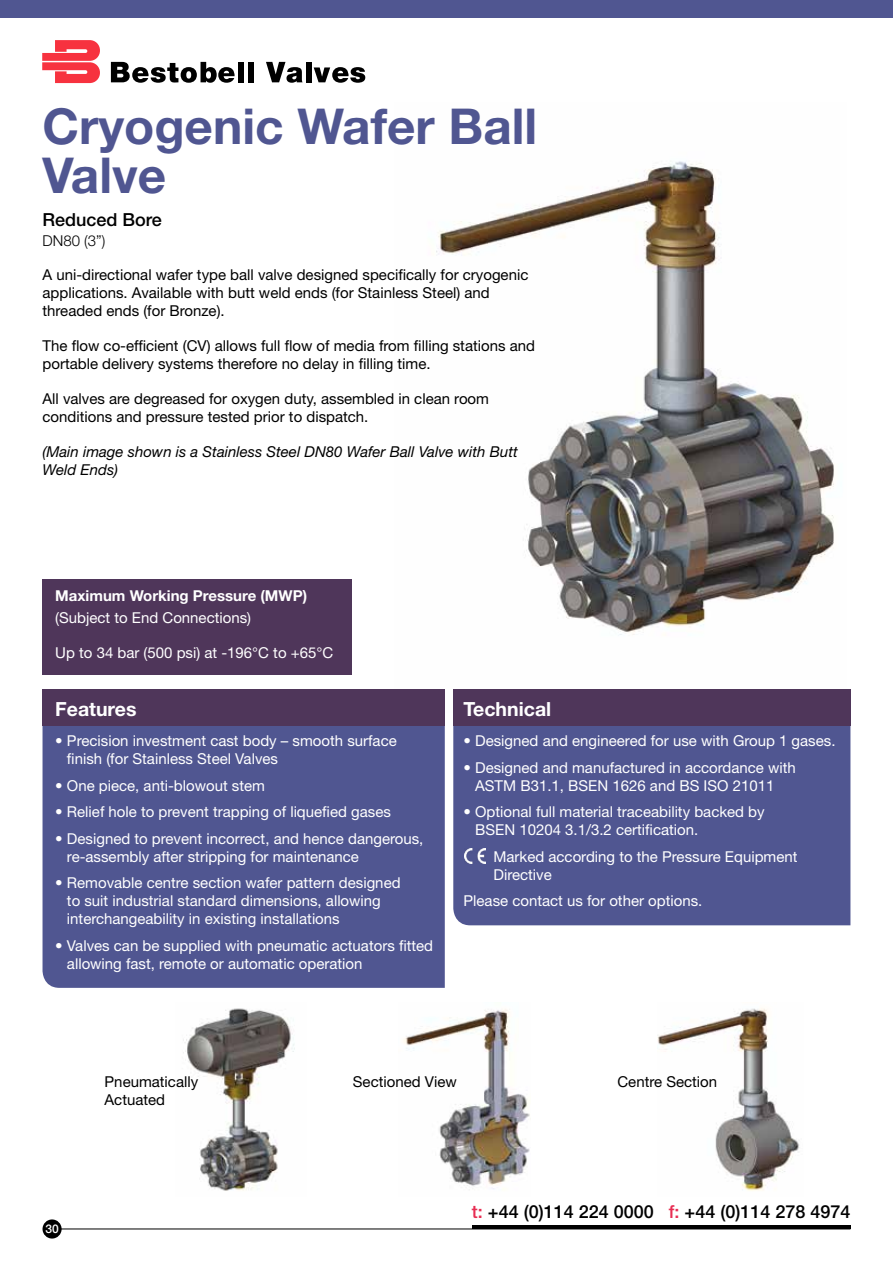
<style>
.page{position:relative;width:893px;height:1263px;background:#fff}
.page>*{position:absolute;margin:0;border:0;box-sizing:border-box;transform-origin:0 0}
.t1{font:700 49.5px/49.5px "Helvetica Neue LT Std";color:#505691}
.t2{font:700 19.5px "Helvetica Neue LT Std";color:#fff}
.t3{font:500 18px "Helvetica Neue LT Std";color:#000}
.t4{font:15px/18px "Helvetica Neue LT Std";color:#fff}
.t5{font:15px/18px "Helvetica Neue LT Std";color:#000}
.t6{font:italic 15px/18px "Helvetica Neue LT Std";color:#000}
.t7{font:700 15px "Helvetica Neue LT Std";color:#fff}
.t8{font:300 15px "Helvetica Neue LT Std";color:#000}
.t9{font:500 12px "Helvetica Neue LT Std";color:#fff}
.s1{color:#e72d52}
</style>
<div class="page">
<div style="left:43px;top:1219px;width:19px;height:19px;background:#000;border-radius:50%"></div>
<hr style="left:51px;top:1228px;width:799px;height:1px;background:#000">
<hr style="left:472px;top:1225px;width:378px;height:4px;background:#000">
<div style="left:0;top:0;width:893px;height:17px;background:#505691"></div>
<img style="left:436px;top:161px;width:398px;height:475px">
<div style="left:453px;top:726px;width:397px;height:199px;background:#505691"></div>
<div style="left:453px;top:689px;width:397px;height:37px;background:#4f365a"></div>
<svg style="left:42px;top:40px;width:58px;height:43px"></svg>
<svg style="left:111px;top:62px;width:124px;height:21px"></svg>
<div style="left:238px;top:62px;width:6px;height:20px;background:#000"></div>
<div style="left:248px;top:62px;width:5px;height:20px;background:#000"></div>
<svg style="left:266px;top:62px;width:37px;height:21px"></svg>
<div style="left:306px;top:62px;width:5px;height:20px;background:#000"></div>
<svg style="left:314px;top:67px;width:51px;height:16px"></svg>
<div style="left:43px;top:726px;width:402px;height:262px;background:#505691"></div>
<div style="left:43px;top:689px;width:402px;height:37px;background:#4f365a"></div>
<img style="left:464px;top:848px;width:21px;height:15px">
<img style="left:183px;top:1008px;width:112px;height:183px">
<img style="left:403px;top:1009px;width:127px;height:181px">
<img style="left:657px;top:1008px;width:142px;height:183px">
<div style="left:43px;top:579px;width:309px;height:95px;background:#4f365a"></div>
<h1 class="t1" style="left:43px;top:100px;width:496px">Cryogenic Wafer Ball<br>Valve</h1>
<p class="t3" style="left:43px;top:209px;width:121px">Reduced Bore</p>
<p class="t8" style="left:43px;top:232px;width:64px">DN80 (3”)</p>
<p class="t5" style="left:43px;top:265px;width:487px">A uni-directional wafer type ball valve designed specifically for cryogenic applications. Available with butt weld ends (for Stainless Steel) and threaded ends (for Bronze).</p>
<p class="t5" style="left:43px;top:336px;width:494px">The flow co-efficient (CV) allows full flow of media from filling stations and portable delivery systems therefore no delay in filling time.</p>
<p class="t5" style="left:43px;top:389px;width:448px">All valves are degreased for oxygen duty, assembled in clean room conditions and pressure tested prior to dispatch.</p>
<p class="t6" style="left:43px;top:442px;width:477px">(Main image shown is a Stainless Steel DN80 Wafer Ball Valve with Butt<br>Weld Ends)</p>
<p class="t7" style="left:55px;top:586px;width:253px">Maximum Working Pressure (MWP)</p>
<p class="t4" style="left:55px;top:608px;width:197px">(Subject to End Connections)</p>
<p class="t4" style="left:55px;top:643px;width:280px">Up to 34 bar (500 psi) at -196°C to +65°C</p>
<h2 class="t2" style="left:55px;top:696px;width:83px">Features</h2>
<p class="t4" style="left:67px;top:732px;width:331px;text-indent:-12px">• Precision investment cast body – smooth surface finish (for Stainless Steel Valves</p>
<p class="t4" style="left:55px;top:776px;width:211px">• One piece, anti-blowout stem</p>
<p class="t4" style="left:55px;top:803px;width:337px">• Relief hole to prevent trapping of liquefied gases</p>
<p class="t4" style="left:67px;top:829px;width:358px;text-indent:-12px">• Designed to prevent incorrect, and hence dangerous, re-assembly after stripping for maintenance</p>
<p class="t4" style="left:67px;top:874px;width:335px;text-indent:-12px">• Removable centre section wafer pattern designed to suit industrial standard dimensions, allowing interchangeability in existing installations</p>
<p class="t4" style="left:67px;top:936px;width:368px;text-indent:-12px">• Valves can be supplied with pneumatic actuators fitted allowing fast, remote or automatic operation</p>
<h2 class="t2" style="left:463px;top:696px;width:89px">Technical</h2>
<p class="t4" style="left:463px;top:732px;width:374px">• Designed and engineered for use with Group 1 gases.</p>
<p class="t4" style="left:475px;top:758px;width:322px;text-indent:-12px">• Designed and manufactured in accordance with<br>ASTM B31.1, BSEN 1626 and BS ISO 21011</p>
<p class="t4" style="left:475px;top:803px;width:291px;text-indent:-12px">• Optional full material traceability backed by<br>BSEN 10204 3.1/3.2 certification.</p>
<p class="t4" style="left:493px;top:847px;width:305px">Marked according to the Pressure Equipment<br>Directive</p>
<p class="t4" style="left:463px;top:892px;width:240px">Please contact us for other options.</p>
<p class="t5" style="left:105px;top:1072px;width:95px">Pneumatically<br>Actuated</p>
<p class="t5" style="left:353px;top:1072px;width:105px">Sectioned View</p>
<p class="t5" style="left:617px;top:1072px;width:101px">Centre Section</p>
<p class="t9" style="left:46px;top:1221px;width:15px">30</p>
<p class="t3" style="left:472px;top:1201px;width:380px"><span class="s1">t:</span> +44 (0)114 224 0000 <span class="s1">f:</span> +44 (0)114 278 4974</p>
</div>
